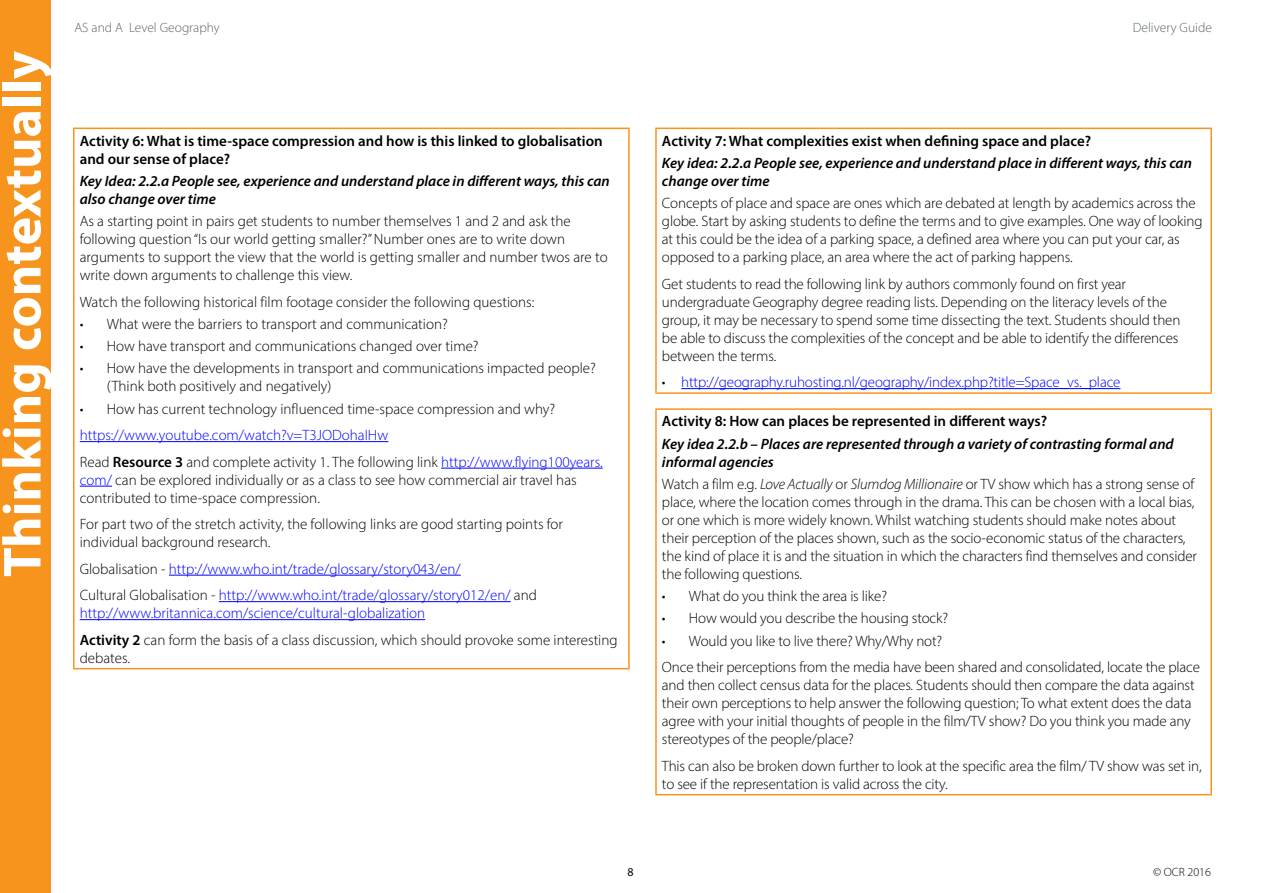
<style>
.page{position:relative;width:1263px;height:893px;background:#fff}
.page>*{position:absolute;margin:0;border:0;box-sizing:border-box;transform-origin:0 0}
.t1{font:700 54px "Myriad Pro";color:#fff}
.body{font:300 15px/18px "Myriad Pro";letter-spacing:-.01em;color:#000}
.body-2{font:300 15px/18px "Myriad Pro";color:#00f}
.Body_semi_10pt{font:italic 600 15px/18px "Myriad Pro";color:#000}
.Body_semi_10pt-2{font:600 15px/18px "Myriad Pro";color:#000}
.t2{font:300 13.5px "Myriad Pro";color:#5b685d}
.t3{font:300 12px "Myriad Pro";color:#000}
.t4{font:12px "Myriad Pro";color:#000}
.s1{font-weight:600}
.s2{color:#00f}
.s3{color:#000}
.s4{font-style:italic}
</style>
<div class="page">
<div style="left:0;top:0;width:51px;height:893px;background:#f7941e"></div>
<hr style="left:73px;top:128px;width:557px;height:1px;background:#f7941e">
<hr style="left:73px;top:129px;width:1px;height:539px;background:#f7941e">
<hr style="left:628px;top:129px;width:2px;height:539px;background:#f7941e">
<hr style="left:73px;top:668px;width:557px;height:1px;background:#f7941e">
<hr style="left:80px;top:441px;width:308px;height:1px;background:#00f">
<hr style="left:441px;top:468px;width:162px;height:1px;background:#00f">
<hr style="left:80px;top:486px;width:32px;height:1px;background:#00f">
<hr style="left:169px;top:575px;width:292px;height:1px;background:#00f">
<hr style="left:219px;top:601px;width:292px;height:1px;background:#00f">
<hr style="left:80px;top:619px;width:345px;height:1px;background:#00f">
<hr style="left:655px;top:128px;width:557px;height:1px;background:#f7941e">
<hr style="left:655px;top:129px;width:2px;height:263px;background:#f7941e">
<hr style="left:1210px;top:129px;width:2px;height:263px;background:#f7941e">
<hr style="left:655px;top:392px;width:557px;height:2px;background:#f7941e">
<hr style="left:681px;top:388px;width:439px;height:1px;background:#00f">
<hr style="left:655px;top:408px;width:557px;height:2px;background:#f7941e">
<hr style="left:655px;top:410px;width:2px;height:384px;background:#f7941e">
<hr style="left:1210px;top:410px;width:2px;height:384px;background:#f7941e">
<hr style="left:655px;top:794px;width:557px;height:1px;background:#f7941e">
<h1 class="t1" style="left:-13px;top:577px;width:527px;rotate:-90deg">Thinking contextually</h1>
<p class="t2" style="left:74px;top:20px;width:147px">AS and A Level Geography</p>
<p class="t2" style="left:1133px;top:20px;width:81px">Delivery Guide</p>
<p class="Body_semi_10pt-2" style="left:80px;top:131px;width:524px">Activity 6: What is time-space compression and how is this linked to globalisation and our sense of place?</p>
<p class="Body_semi_10pt" style="left:80px;top:171px;width:532px">Key Idea: 2.2.a People see, experience and understand place in different ways, this can also change over time</p>
<p class="body" style="left:80px;top:212px;width:529px">As a starting point in pairs get students to number themselves 1 and 2 and ask the following question “Is our world getting smaller?” Number ones are to write down arguments to support the view that the world is getting smaller and number twos are to write down arguments to challenge this view.</p>
<p class="body" style="left:80px;top:292px;width:456px">Watch the following historical film footage consider the following questions:</p>
<p class="body" style="left:80px;top:315px;width:369px">• What were the barriers to transport and communication?</p>
<p class="body" style="left:80px;top:337px;width:400px">• How have transport and communications changed over time?</p>
<p class="body" style="left:107px;top:359px;width:491px;text-indent:-27px">• How have the developments in transport and communications impacted people? (Think both positively and negatively)</p>
<p class="body" style="left:80px;top:399px;width:477px">• How has current technology influenced time-space compression and why?</p>
<p class="body-2" style="left:80px;top:426px;width:310px">https://www.youtube.com/watch?v=T3JODohaIHw</p>
<p class="body" style="left:80px;top:452px;width:524px">Read <span class="s1">Resource 3</span> and complete activity 1. The following link <span class="s2">http://www.flying100years. com/</span> can be explored individually or as a class to see how commercial air travel has contributed to time-space compression.</p>
<p class="body" style="left:80px;top:515px;width:485px">For part two of the stretch activity, the following links are good starting points for individual background research.</p>
<p class="body-2" style="left:80px;top:559px;width:383px"><span class="s3">Globalisation -</span> http://www.who.int/trade/glossary/story043/en/</p>
<p class="body-2" style="left:80px;top:586px;width:459px"><span class="s3">Cultural Globalisation -</span> http://www.who.int/trade/glossary/story012/en/ <span class="s3">and </span>http://www.britannica.com/science/cultural-globalization</p>
<p class="body" style="left:80px;top:630px;width:539px"><span class="s1">Activity 2</span> can form the basis of a class discussion, which should provoke some interesting debates.</p>
<p class="Body_semi_10pt-2" style="left:662px;top:131px;width:431px">Activity 7: What complexities exist when defining space and place?</p>
<p class="Body_semi_10pt" style="left:662px;top:153px;width:531px">Key idea: 2.2.a People see, experience and understand place in different ways, this can change over time</p>
<h4 class="body" style="left:662px;top:194px;width:542px">Concepts of place and space are ones which are debated at length by academics across the globe. Start by asking students to define the terms and to give examples. One way of looking at this could be the idea of a parking space, a defined area where you can put your car, as opposed to a parking place, an area where the act of parking happens.</h4>
<h4 class="body" style="left:662px;top:274px;width:520px">Get students to read the following link by authors commonly found on first year undergraduate Geography degree reading lists. Depending on the literacy levels of the group, it may be necessary to spend some time dissecting the text. Students should then be able to discuss the complexities of the concept and be able to identify the differences between the terms.</h4>
<h4 class="body-2" style="left:662px;top:373px;width:460px"><span class="s3">•</span> http://geography.ruhosting.nl/geography/index.php?title=Space_vs._place</h4>
<p class="Body_semi_10pt-2" style="left:662px;top:412px;width:387px">Activity 8: How can places be represented in different ways?</p>
<p class="Body_semi_10pt" style="left:662px;top:434px;width:513px">Key idea 2.2.b – Places are represented through a variety of contrasting formal and informal agencies</p>
<h4 class="body" style="left:662px;top:475px;width:536px">Watch a film e.g. <span class="s4">Love Actually</span> or <span class="s4">Slumdog Millionaire</span> or TV show which has a strong sense of place, where the location comes through in the drama. This can be chosen with a local bias, or one which is more widely known. Whilst watching students should make notes about their perception of the places shown, such as the socio-economic status of the characters, the kind of place it is and the situation in which the characters find themselves and consider the following questions.</h4>
<p class="body" style="left:662px;top:587px;width:227px">• What do you think the area is like?</p>
<p class="body" style="left:662px;top:609px;width:288px">• How would you describe the housing stock?</p>
<p class="body" style="left:662px;top:631px;width:282px">• Would you like to live there? Why/Why not?</p>
<h4 class="body" style="left:662px;top:658px;width:539px">Once their perceptions from the media have been shared and consolidated, locate the place and then collect census data for the places. Students should then compare the data against their own perceptions to help answer the following question; To what extent does the data agree with your initial thoughts of people in the film/TV show? Do you think you made any stereotypes of the people/place?</h4>
<h4 class="body" style="left:662px;top:756px;width:541px">This can also be broken down further to look at the specific area the film/ TV show was set in, to see if the representation is valid across the city.</h4>
<p class="t4" style="left:627px;top:865px;width:8px">8</p>
<p class="t3" style="left:1153px;top:865px;width:59px">© OCR 2016</p>
</div>
